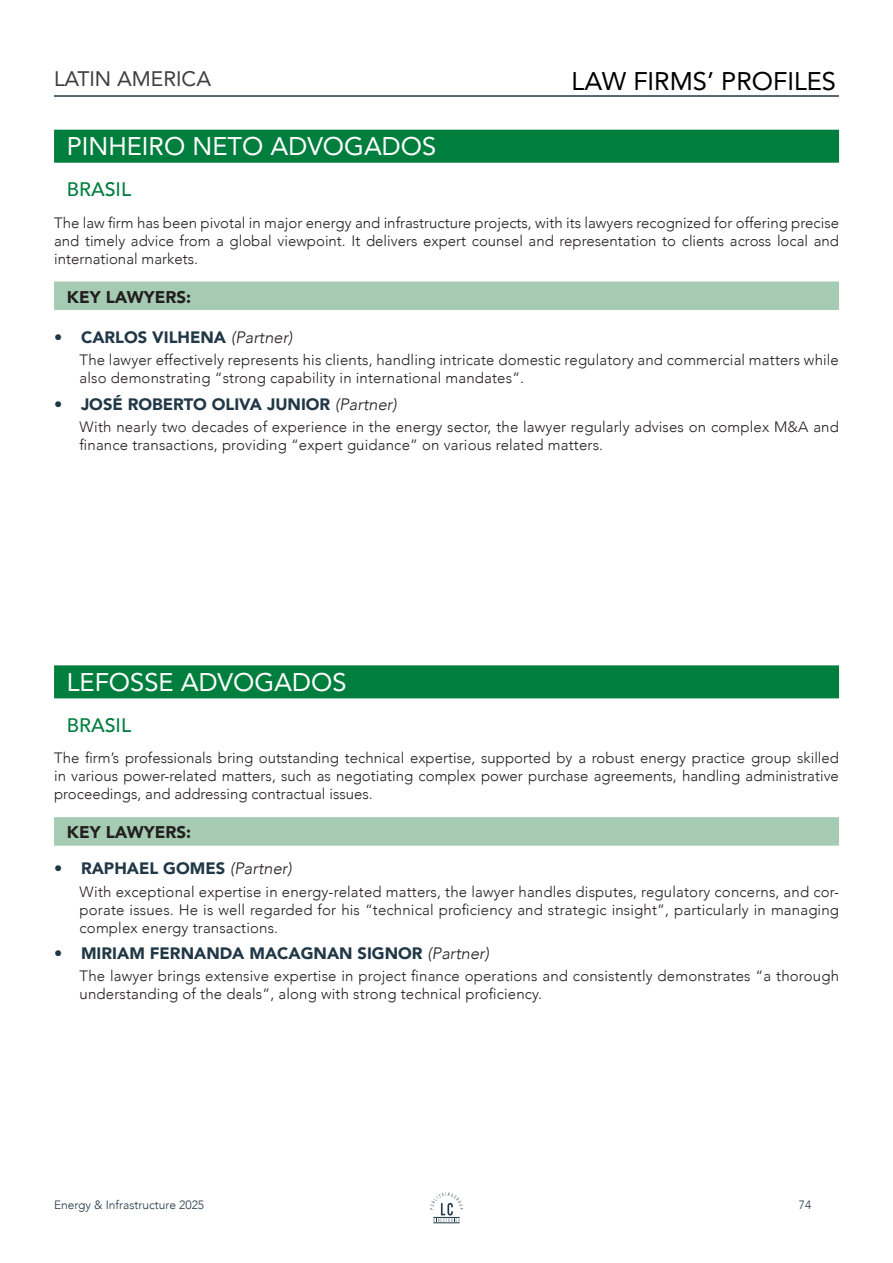
<style>
.page{position:relative;width:893px;height:1263px;background:#fff}
.page>*{position:absolute;margin:0;border:0;box-sizing:border-box;transform-origin:0 0}
.t1{font:25.5px "Avenir";color:#fff}
.t2{font:25.5px "Avenir";color:#000001}
.t3{font:21px "Avenir";color:#3e3e3f}
.t4{font:500 19.5px "Avenir";color:#007e3d}
.t5{font:900 16.95px "Avenir";color:#231f20}
.t6{font:900 16.5px "Avenir";color:#203746}
.t7{font:300 15px/18px "Avenir";letter-spacing:.01em;color:#231f20;text-align:justify}
.t8{font:300 12px "Avenir";color:#203746}
.s1{font-weight:300;font-style:italic;color:#231f20}
</style>
<div class="page">
<svg style="left:430px;top:1192px;width:33px;height:31px"></svg>
<hr style="left:54px;top:95px;width:785px;height:2px;background:#203746">
<div style="left:54px;top:130px;width:785px;height:33px;background:#007e3d"></div>
<div style="left:54px;top:281px;width:785px;height:29px;background:#a5cbb2"></div>
<div style="left:54px;top:665px;width:785px;height:33px;background:#007e3d"></div>
<div style="left:54px;top:817px;width:785px;height:29px;background:#a5cbb2"></div>
<h2 class="t3" style="left:54px;top:61px;width:159px">LATIN AMERICA</h2>
<p class="t2" style="left:572px;top:61px;width:266px">LAW FIRMS’ PROFILES</p>
<p class="t1" style="left:67px;top:126px;width:371px">PINHEIRO NETO ADVOGADOS</p>
<p class="t4" style="left:67px;top:173px;width:66px">BRASIL</p>
<p class="t7" style="left:54px;top:214px;width:786px">The law firm has been pivotal in major energy and infrastructure projects, with its lawyers recognized for offering precise and timely advice from a global viewpoint. It delivers expert counsel and representation to clients across local and international markets.</p>
<p class="t5" style="left:67px;top:282px;width:126px">KEY LAWYERS:</p>
<p class="t6" style="left:54px;top:323px;width:240px">• CARLOS VILHENA <span class="s1">(Partner)</span></p>
<p class="t7" style="left:80px;top:351px;width:761px">The lawyer effectively represents his clients, handling intricate domestic regulatory and commercial matters while also demonstrating “strong capability in international mandates”.</p>
<p class="t6" style="left:54px;top:390px;width:344px">• JOSÉ ROBERTO OLIVA JUNIOR <span class="s1">(Partner)</span></p>
<p class="t7" style="left:80px;top:418px;width:761px">With nearly two decades of experience in the energy sector, the lawyer regularly advises on complex M&amp;A and finance transactions, providing “expert guidance” on various related matters.</p>
<p class="t1" style="left:67px;top:661px;width:281px">LEFOSSE ADVOGADOS</p>
<p class="t4" style="left:67px;top:708px;width:66px">BRASIL</p>
<p class="t7" style="left:54px;top:749px;width:786px">The firm’s professionals bring outstanding technical expertise, supported by a robust energy practice group skilled in various power-related matters, such as negotiating complex power purchase agreements, handling administrative proceedings, and addressing contractual issues.</p>
<p class="t5" style="left:67px;top:818px;width:126px">KEY LAWYERS:</p>
<p class="t6" style="left:54px;top:854px;width:239px">• RAPHAEL GOMES <span class="s1">(Partner)</span></p>
<p class="t7" style="left:80px;top:882px;width:761px">With exceptional expertise in energy-related matters, the lawyer handles disputes, regulatory concerns, and cor&shy;porate issues. He is well regarded for his “technical proficiency and strategic insight”, particularly in managing complex energy transactions.</p>
<p class="t6" style="left:54px;top:939px;width:436px">• MIRIAM FERNANDA MACAGNAN SIGNOR <span class="s1">(Partner)</span></p>
<p class="t7" style="left:80px;top:967px;width:761px">The lawyer brings extensive expertise in project finance operations and consistently demonstrates “a thorough understanding of the deals”, along with strong technical proficiency.</p>
<p class="t8" style="left:54px;top:1198px;width:152px">Energy &amp; Infrastructure 2025</p>
<p class="t8" style="left:799px;top:1198px;width:14px">74</p>
</div>
